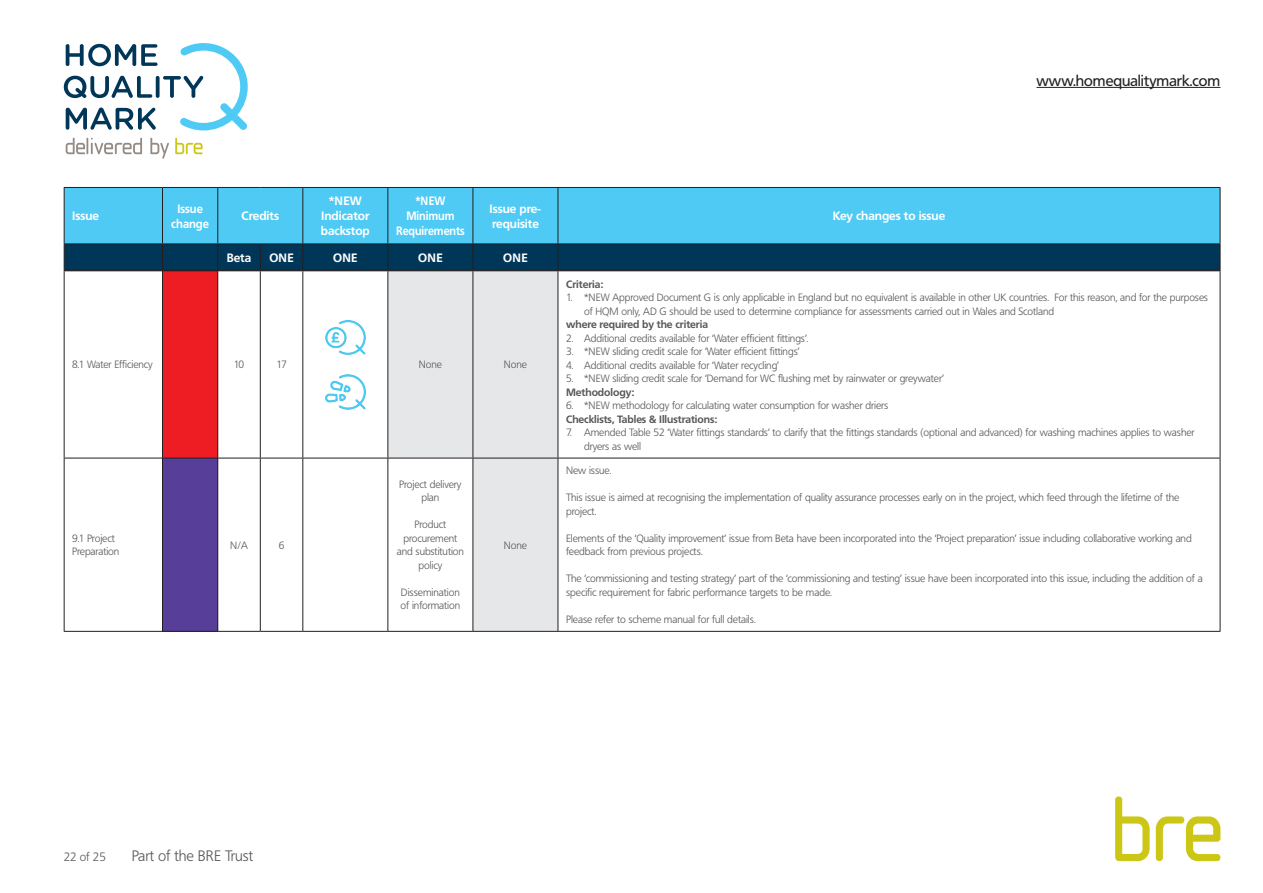
<style>
.page{position:relative;width:1263px;height:893px;background:#fff}
.page>*{position:absolute;margin:0;border:0;box-sizing:border-box;transform-origin:0 0}
.t1{font:15px "Frutiger BQ";letter-spacing:-.005em;color:#231f20}
.t2{font:300 15px "Frutiger BQ";letter-spacing:-.005em;color:#57585a}
.t3{font:700 12px/15px "Frutiger BQ";letter-spacing:-.005em;color:#fff;text-align:center}
.t4{font:700 12px/15px "Frutiger BQ";letter-spacing:-.005em;color:#fff;text-align:center;scale:.91 1}
.t5{font:700 12px/15px "Frutiger BQ";letter-spacing:-.005em;color:#fff;text-align:center;scale:.95 1}
.t6{font:300 12px "Frutiger BQ";color:#57585a}
.t7{font:300 10.5px/13.5px "Frutiger BQ";letter-spacing:-.005em;color:#57585a}
.t8{font:700 10.5px "Frutiger BQ";letter-spacing:-.005em;color:#57585a}
</style>
<div class="page">
<svg style="left:1115px;top:796px;width:34px;height:65px"></svg>
<svg style="left:1156px;top:816px;width:64px;height:45px"></svg>
<hr style="left:1036px;top:87px;width:184px;height:1px;background:#231f20">
<svg style="left:175px;top:138px;width:28px;height:16px"></svg>
<svg style="left:150px;top:138px;width:19px;height:21px"></svg>
<svg style="left:66px;top:137px;width:76px;height:17px"></svg>
<svg style="left:64px;top:43px;width:184px;height:87px"></svg>
<div style="left:162px;top:271px;width:56px;height:187px;background:#ee1d23"></div>
<svg style="left:388px;top:271px;width:170px;height:360px;fill:#e6e7e9"></svg>
<div style="left:162px;top:458px;width:56px;height:173px;background:#573e99"></div>
<hr style="left:64px;top:271px;width:1px;height:187px;background:#231f20">
<hr style="left:162px;top:271px;width:1px;height:187px;background:#231f20">
<hr style="left:217px;top:271px;width:1px;height:187px;background:#231f20">
<hr style="left:260px;top:271px;width:1px;height:187px;background:#231f20">
<hr style="left:302px;top:271px;width:1px;height:187px;background:#231f20">
<hr style="left:387px;top:271px;width:1px;height:187px;background:#231f20">
<hr style="left:472px;top:271px;width:1px;height:187px;background:#231f20">
<hr style="left:558px;top:271px;width:1px;height:187px;background:#231f20">
<hr style="left:1220px;top:271px;width:1px;height:187px;background:#231f20">
<hr style="left:64px;top:458px;width:98px;height:1px;background:#231f20">
<hr style="left:64px;top:458px;width:1px;height:173px;background:#231f20">
<hr style="left:162px;top:458px;width:56px;height:1px;background:#231f20">
<hr style="left:162px;top:458px;width:1px;height:173px;background:#231f20">
<hr style="left:218px;top:458px;width:42px;height:1px;background:#231f20">
<hr style="left:217px;top:458px;width:1px;height:173px;background:#231f20">
<hr style="left:260px;top:458px;width:43px;height:1px;background:#231f20">
<hr style="left:260px;top:458px;width:1px;height:173px;background:#231f20">
<hr style="left:303px;top:458px;width:85px;height:1px;background:#231f20">
<hr style="left:302px;top:458px;width:1px;height:173px;background:#231f20">
<hr style="left:388px;top:458px;width:85px;height:1px;background:#231f20">
<hr style="left:387px;top:458px;width:1px;height:173px;background:#231f20">
<hr style="left:473px;top:458px;width:85px;height:1px;background:#231f20">
<hr style="left:472px;top:458px;width:1px;height:173px;background:#231f20">
<hr style="left:558px;top:458px;width:662px;height:1px;background:#231f20">
<hr style="left:558px;top:458px;width:1px;height:173px;background:#231f20">
<hr style="left:1220px;top:458px;width:1px;height:173px;background:#231f20">
<hr style="left:64px;top:631px;width:98px;height:1px;background:#231f20">
<hr style="left:162px;top:631px;width:56px;height:1px;background:#231f20">
<hr style="left:218px;top:631px;width:42px;height:1px;background:#231f20">
<hr style="left:260px;top:631px;width:43px;height:1px;background:#231f20">
<hr style="left:303px;top:631px;width:85px;height:1px;background:#231f20">
<hr style="left:388px;top:631px;width:85px;height:1px;background:#231f20">
<hr style="left:473px;top:631px;width:85px;height:1px;background:#231f20">
<hr style="left:558px;top:631px;width:662px;height:1px;background:#231f20">
<img style="left:325px;top:320px;width:41px;height:35px">
<img style="left:325px;top:374px;width:41px;height:35px">
<div style="left:65px;top:188px;width:1155px;height:55px;background:#4ecaf4"></div>
<hr style="left:64px;top:187px;width:98px;height:1px;background:#231f20">
<hr style="left:64px;top:188px;width:1px;height:55px;background:#231f20">
<hr style="left:162px;top:187px;width:56px;height:1px;background:#231f20">
<hr style="left:162px;top:188px;width:1px;height:55px;background:#231f20">
<hr style="left:218px;top:187px;width:42px;height:1px;background:#231f20">
<hr style="left:217px;top:188px;width:1px;height:55px;background:#231f20">
<hr style="left:260px;top:187px;width:43px;height:1px;background:#231f20">
<hr style="left:303px;top:187px;width:85px;height:1px;background:#231f20">
<hr style="left:302px;top:188px;width:1px;height:55px;background:#231f20">
<hr style="left:388px;top:187px;width:85px;height:1px;background:#231f20">
<hr style="left:387px;top:188px;width:1px;height:55px;background:#231f20">
<hr style="left:473px;top:187px;width:85px;height:1px;background:#231f20">
<hr style="left:472px;top:188px;width:1px;height:55px;background:#231f20">
<hr style="left:558px;top:187px;width:662px;height:1px;background:#231f20">
<hr style="left:558px;top:188px;width:1px;height:55px;background:#231f20">
<hr style="left:1220px;top:188px;width:1px;height:55px;background:#231f20">
<hr style="left:64px;top:243px;width:98px;height:1px;background:#231f20">
<hr style="left:162px;top:243px;width:56px;height:1px;background:#231f20">
<hr style="left:218px;top:243px;width:42px;height:1px;background:#231f20">
<hr style="left:260px;top:243px;width:43px;height:1px;background:#231f20">
<hr style="left:303px;top:243px;width:85px;height:1px;background:#231f20">
<hr style="left:388px;top:243px;width:85px;height:1px;background:#231f20">
<hr style="left:473px;top:243px;width:85px;height:1px;background:#231f20">
<hr style="left:558px;top:243px;width:662px;height:1px;background:#231f20">
<svg style="left:64px;top:244px;width:1157px;height:26px;background:#013656"></svg>
<hr style="left:64px;top:270px;width:98px;height:1px;background:#231f20">
<hr style="left:162px;top:270px;width:56px;height:1px;background:#231f20">
<hr style="left:218px;top:270px;width:42px;height:1px;background:#231f20">
<hr style="left:260px;top:270px;width:43px;height:1px;background:#231f20">
<hr style="left:303px;top:270px;width:85px;height:1px;background:#231f20">
<hr style="left:388px;top:270px;width:85px;height:1px;background:#231f20">
<hr style="left:473px;top:270px;width:85px;height:1px;background:#231f20">
<hr style="left:558px;top:270px;width:662px;height:1px;background:#231f20">
<p class="t3" style="left:72px;top:209px;width:28px">Issue</p>
<p class="t5" style="left:171px;top:201px;width:41px">Issue change</p>
<p class="t3" style="left:242px;top:209px;width:39px">Credits</p>
<p class="t3" style="left:321px;top:194px;width:50px">*NEW<br>Indicator backstop</p>
<p class="t4" style="left:396px;top:194px;width:77px">*NEW<br>Minimum<br>Requirements</p>
<p class="t3" style="left:490px;top:201px;width:53px;text-align:left">Issue pre&shy;requisite</p>
<p class="t3" style="left:833px;top:209px;width:114px">Key changes to issue</p>
<p class="t3" style="left:227px;top:250px;width:26px">Beta</p>
<p class="t3" style="left:269px;top:250px;width:26px">ONE</p>
<p class="t3" style="left:333px;top:250px;width:26px">ONE</p>
<p class="t3" style="left:418px;top:250px;width:26px">ONE</p>
<p class="t3" style="left:503px;top:250px;width:26px">ONE</p>
<h1 class="t1" style="left:1036px;top:72px;width:185px">www.homequalitymark.com</h1>
<p class="t7" style="left:72px;top:358px;width:82px">8.1 Water Efficiency</p>
<p class="t7" style="left:234px;top:358px;width:12px">10</p>
<p class="t7" style="left:276px;top:358px;width:12px">17</p>
<p class="t7" style="left:419px;top:358px;width:25px">None</p>
<p class="t7" style="left:504px;top:358px;width:25px">None</p>
<p class="t7" style="left:72px;top:532px;width:49px">9.1 Project<br>Preparation</p>
<p class="t7" style="left:230px;top:538px;width:19px">N/A</p>
<p class="t7" style="left:279px;top:538px;width:7px">6</p>
<p class="t7" style="left:399px;top:478px;width:64px;text-align:center">Project delivery plan</p>
<p class="t7" style="left:397px;top:518px;width:69px;text-align:center">Product procurement and substitution policy</p>
<p class="t7" style="left:401px;top:586px;width:61px">Dissemination of information</p>
<p class="t7" style="left:504px;top:538px;width:25px">None</p>
<p class="t8" style="left:566px;top:278px;width:39px">Criteria:</p>
<p class="t7" style="left:584px;top:291px;width:625px;text-indent:-18px">1. *NEW Approved Document G is only applicable in England but no equivalent is available in other UK countries. For this reason, and for the purposes of HQM only, AD G should be used to determine compliance for assessments carried out in Wales and Scotland</p>
<p class="t8" style="left:566px;top:318px;width:143px">where required by the criteria</p>
<p class="t7" style="left:566px;top:331px;width:244px">2. Additional credits available for ‘Water efficient fittings’.</p>
<p class="t7" style="left:566px;top:345px;width:235px">3. *NEW sliding credit scale for ‘Water efficient fittings’</p>
<p class="t7" style="left:566px;top:358px;width:214px">4. Additional credits available for ‘Water recycling’</p>
<p class="t7" style="left:566px;top:372px;width:379px">5. *NEW sliding credit scale for ‘Demand for WC flushing met by rainwater or greywater’</p>
<p class="t8" style="left:566px;top:386px;width:70px">Methodology:</p>
<p class="t7" style="left:566px;top:399px;width:324px">6. *NEW methodology for calculating water consumption for washer driers</p>
<p class="t8" style="left:566px;top:413px;width:153px">Checklists, Tables &amp; Illustrations:</p>
<p class="t7" style="left:584px;top:426px;width:612px;text-indent:-18px">7. Amended Table 52 ‘Water fittings standards’ to clarify that the fittings standards (optional and advanced) for washing machines applies to washer dryers as well</p>
<p class="t7" style="left:566px;top:464px;width:47px">New issue.</p>
<p class="t7" style="left:566px;top:491px;width:615px">This issue is aimed at recognising the implementation of quality assurance processes early on in the project, which feed through the lifetime of the project.</p>
<p class="t7" style="left:566px;top:532px;width:627px">Elements of the ‘Quality improvement’ issue from Beta have been incorporated into the ‘Project preparation’ issue including collaborative working and feedback from previous projects.</p>
<p class="t7" style="left:566px;top:572px;width:638px">The ‘commissioning and testing strategy’ part of the ‘commissioning and testing’ issue have been incorporated into this issue, including the addition of a specific requirement for fabric performance targets to be made.</p>
<p class="t7" style="left:566px;top:613px;width:191px">Please refer to scheme manual for full details.</p>
<p class="t6" style="left:64px;top:850px;width:44px">22 of 25</p>
<h1 class="t2" style="left:132px;top:847px;width:123px">Part of the BRE Trust</h1>
</div>
